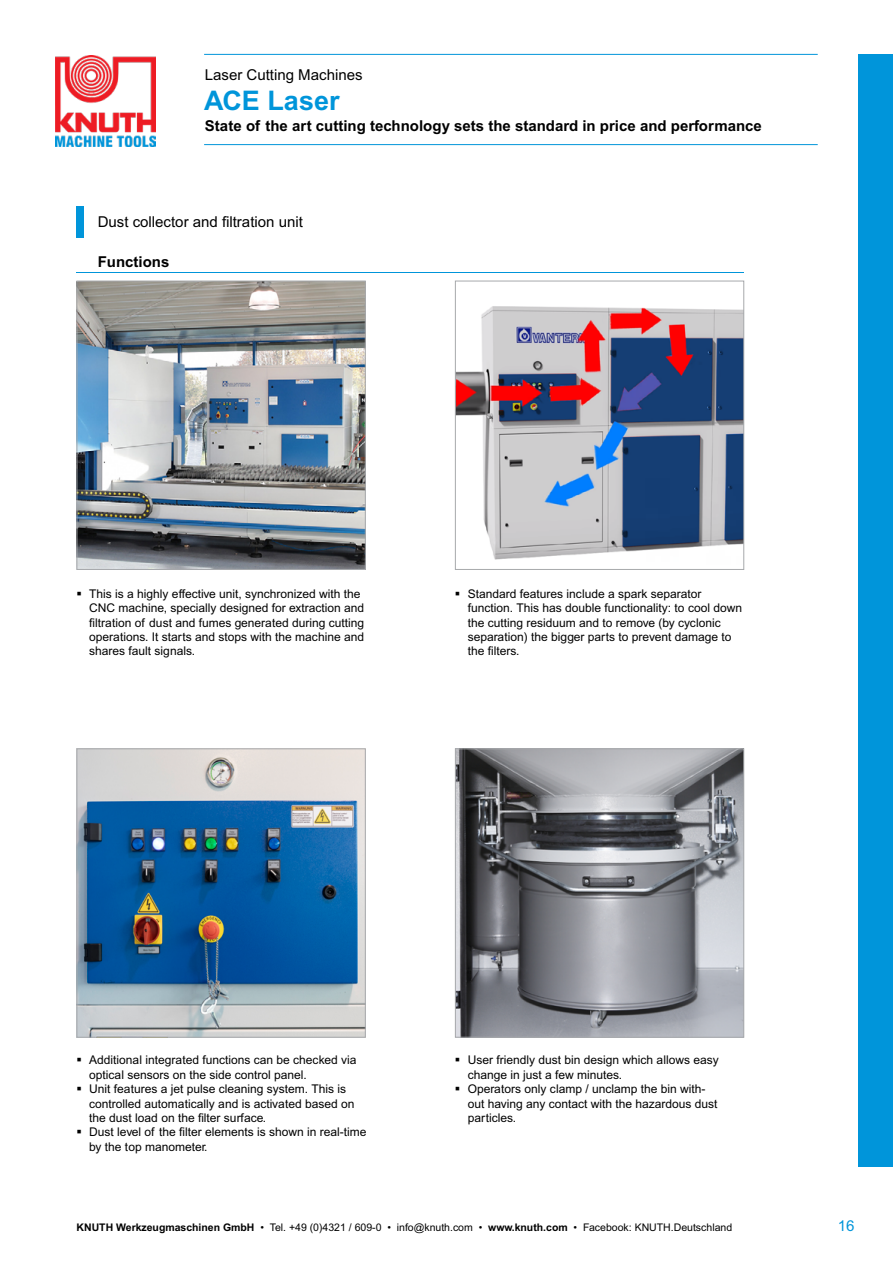
<style>
.page{position:relative;width:893px;height:1263px;background:#fff}
.page>*{position:absolute;margin:0;border:0;box-sizing:border-box;transform-origin:0 0}
.t1{font:700 27px "Arial MT Pro";color:#0095da}
.t2{font:700 15px "Arial MT Pro";color:#000}
.t3{font:15px "Arial MT Pro";color:#000}
.t4{font:15px "Arial MT Pro";color:#0095da}
.t5{font:12px/14.4px "Arial MT Pro";color:#000}
.t6{font:10.5px "Arial MT Pro";color:#000}
.s1{font-weight:700}
</style>
<div class="page">
<img style="left:79px;top:283px;width:285px;height:285px">
<div style="left:77px;top:281px;width:289px;height:289px;border:1px solid #a7a9ac"></div>
<img style="left:457px;top:306px;width:285px;height:254px">
<div style="left:455px;top:281px;width:289px;height:289px;border:1px solid #a7a9ac"></div>
<img style="left:79px;top:750px;width:285px;height:285px">
<div style="left:77px;top:748px;width:289px;height:289px;border:1px solid #a7a9ac"></div>
<img style="left:457px;top:750px;width:285px;height:285px">
<div style="left:455px;top:748px;width:289px;height:289px;border:1px solid #a7a9ac"></div>
<img style="left:56px;top:55px;width:99px;height:91px">
<div style="left:77px;top:206px;width:7px;height:31px;background:#0095da"></div>
<div style="left:859px;top:54px;width:34px;height:1112px;background:#0095da"></div>
<hr style="left:204px;top:54px;width:614px;height:1px;background:#0095da">
<hr style="left:204px;top:144px;width:614px;height:1px;background:#0095da">
<hr style="left:77px;top:272px;width:667px;height:1px;background:#0095da">
<p class="t3" style="left:205px;top:66px;width:159px">Laser Cutting Machines</p>
<p class="t2" style="left:205px;top:117px;width:558px">State of the art cutting technology sets the standard in price and performance</p>
<h1 class="t1" style="left:204px;top:84px;width:137px">ACE Laser</h1>
<p class="t3" style="left:98px;top:213px;width:207px">Dust collector and filtration unit</p>
<p class="t2" style="left:98px;top:253px;width:73px">Functions</p>
<p class="t5" style="left:89px;top:587px;width:276px">This is a highly effective unit, synchronized with the CNC machine, specially designed for extraction and filtration of dust and fumes generated during cutting operations. It starts and stops with the machine and shares fault signals.</p>
<p class="t5" style="left:468px;top:587px;width:276px">Standard features include a spark separator function. This has double functionality: to cool down the cutting residuum and to remove (by cyclonic separation) the bigger parts to prevent damage to the filters.</p>
<p class="t5" style="left:89px;top:1053px;width:279px">Additional integrated functions can be checked via optical sensors on the side control panel.<br>Unit features a jet pulse cleaning system. This is controlled automatically and is activated based on the dust load on the filter surface.<br>Dust level of the filter elements is shown in real-time by the top manometer.</p>
<p class="t5" style="left:468px;top:1053px;width:252px">User friendly dust bin design which allows easy change in just a few minutes.<br>Operators only clamp / unclamp the bin with&shy;out having any contact with the hazardous dust particles.</p>
<p class="t6" style="left:77px;top:1222px;width:657px"><span class="s1">KNUTH Werkzeugmaschinen GmbH</span> • Tel. +49 (0)4321 / 609-0 • info@knuth.com • <span class="s1">www.knuth.com</span> • Facebook: KNUTH.Deutschland</p>
<p class="t4" style="left:838px;top:1217px;width:18px">16</p>
</div>
